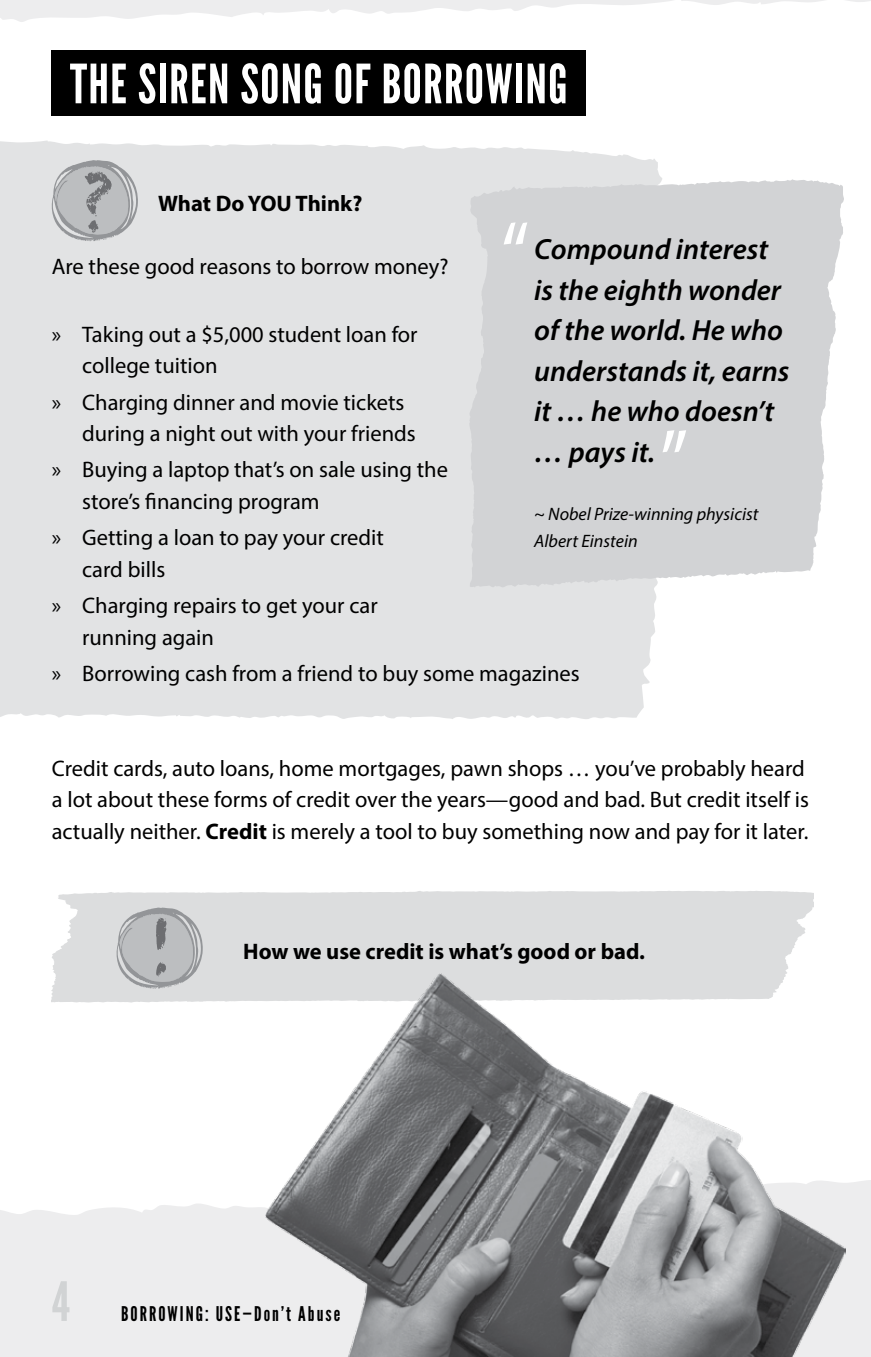
<style>
.page{position:relative;width:871px;height:1357px;background:#ededee}
.page>*{position:absolute;margin:0;border:0;box-sizing:border-box;transform-origin:0 0}
.t1{font:90.67px "Myriad Pro";color:#fff;scale:.88 1}
.t2{font:54px "League Gothic";color:#fff}
.t3{font:54px "League Gothic";color:#d1d3d4}
.t4{font:italic 600 29.25px/40.5px "Myriad Pro";color:#000}
.t5{font:22.5px/31.5px "Myriad Pro";color:#000}
.t6{font:700 22.5px "Myriad Pro";color:#000}
.t7{font:20.25px "League Gothic";letter-spacing:.1em;color:#000}
.t8{font:italic 18px/27px "Myriad Pro";color:#000}
.s1{font-weight:700}
</style>
<div class="page">
<div style="left:0;top:0;width:871px;height:1217px;background:#fff"></div>
<div style="left:0;top:135px;width:666px;height:584px;background:#e2e3e4"></div>
<div style="left:52px;top:51px;width:534px;height:65px;background:#000"></div>
<svg style="left:49px;top:160px;width:89px;height:82px"></svg>
<svg style="left:468px;top:179px;width:377px;height:409px;fill:#d2d3d5"></svg>
<div style="left:52px;top:890px;width:761px;height:112px;background:#dcddde"></div>
<svg style="left:114px;top:907px;width:89px;height:82px"></svg>
<img style="left:266px;top:973px;width:580px;height:384px">
<h2 class="t2" style="left:70px;top:53px;width:87px">THE SIREN</h2>
<h2 class="t2" style="left:240px;top:53px;width:21px">SONG</h2>
<h2 class="t2" style="left:334px;top:53px;width:90px">OF BORROWING</h2>
<p class="t6" style="left:158px;top:188px;width:206px">What Do YOU Think?</p>
<h1 class="t1" style="left:501px;top:198px;width:34px">“</h1>
<h3 class="t4" style="left:534px;top:228px;width:257px">Compound interest is the eighth wonder of the world. He who understands it, earns it … he who doesn’t … pays it.</h3>
<p class="t8" style="left:534px;top:500px;width:226px">~ Nobel Prize-winning physicist<br>Albert Einstein</p>
<p class="t5" style="left:52px;top:250px;width:398px">Are these good reasons to borrow money?</p>
<p class="t5" style="left:82px;top:318px;width:337px;text-indent:-30px">» Taking out a $5,000 student loan for college tuition</p>
<p class="t5" style="left:82px;top:386px;width:335px;text-indent:-30px">» Charging dinner and movie tickets during a night out with your friends</p>
<p class="t5" style="left:82px;top:454px;width:367px;text-indent:-30px">» Buying a laptop that’s on sale using the store’s financing program</p>
<p class="t5" style="left:82px;top:522px;width:303px;text-indent:-30px">» Getting a loan to pay your credit card bills</p>
<p class="t5" style="left:82px;top:589px;width:297px;text-indent:-30px">» Charging repairs to get your car running again</p>
<p class="t5" style="left:52px;top:657px;width:529px">» Borrowing cash from a friend to buy some magazines</p>
<h1 class="t1" style="left:660px;top:406px;width:34px">”</h1>
<p class="t5" style="left:52px;top:752px;width:759px">Credit cards, auto loans, home mortgages, pawn shops … you’ve probably heard a lot about these forms of credit over the years—good and bad. But credit itself is actually neither. <span class="s1">Credit</span> is merely a tool to buy something now and pay for it later.</p>
<p class="t6" style="left:243px;top:937px;width:403px">How we use credit is what’s good or bad.</p>
<h2 class="t3" style="left:52px;top:1270px;width:20px">4</h2>
<p class="t7" style="left:121px;top:1302px;width:221px">BORROWING: Use—Don’t Abuse</p>
</div>
